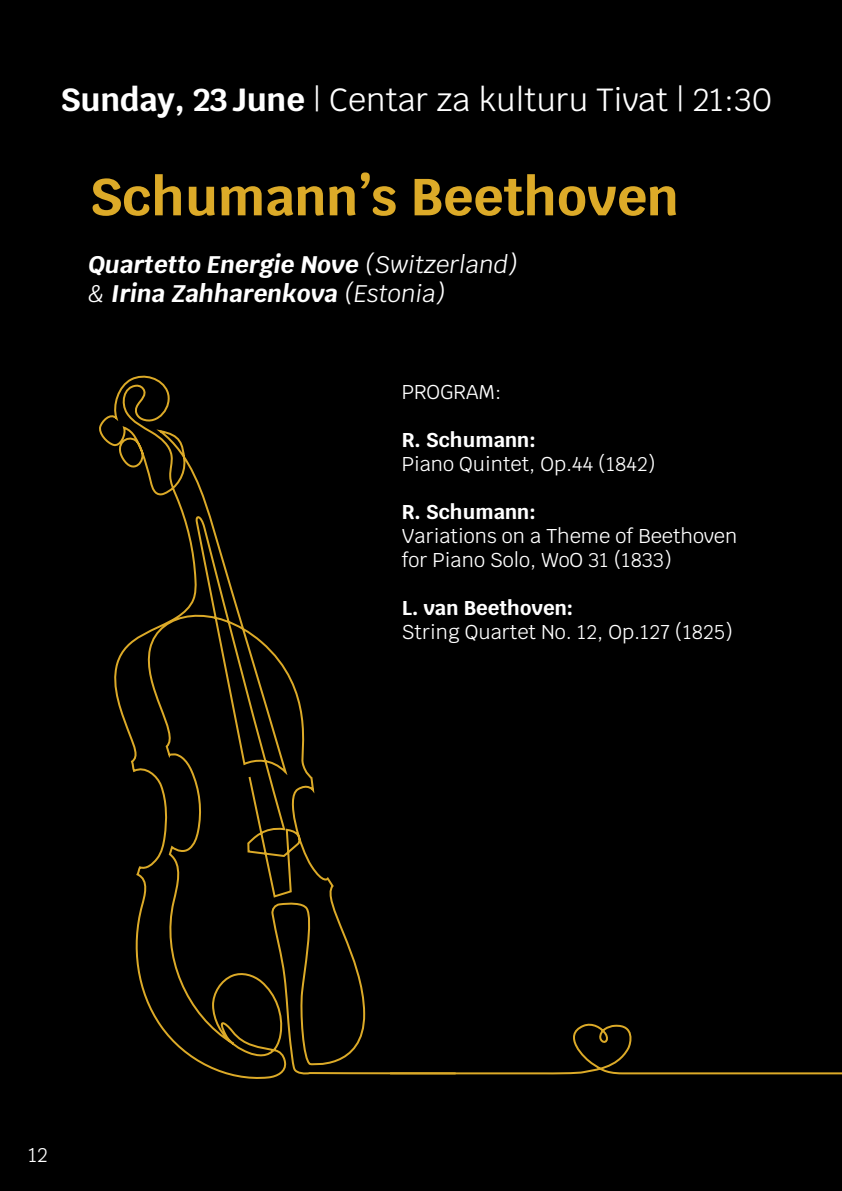
<style>
.page{position:relative;width:842px;height:1191px;background:#000}
.page>*{position:absolute;margin:0;border:0;box-sizing:border-box;transform-origin:0 0}
.t1{font:700 52px "Krub";color:#dcaa28}
.t2{font:32px "Krub";color:#fff}
.t3{font:italic 700 24px/28.8px "Krub";color:#fff}
.t4{font:20px/24px "Krub";color:#fff}
.t5{font:700 20px "Krub";color:#fff}
.s1{font-weight:700}
.s2{font-weight:400}
</style>
<div class="page">
<svg style="left:458px;top:1023px;width:384px;height:52px"></svg>
<svg style="left:99px;top:375px;width:359px;height:704px"></svg>
<h2 class="t2" style="left:60px;top:73px;width:713px"><span class="s1">Sunday, 23 June</span> | Centar za kulturu Tivat | 21:30</h2>
<h1 class="t1" style="left:89px;top:167px;width:591px">Schumann’s Beethoven</h1>
<p class="t3" style="left:89px;top:250px;width:430px">Quartetto Energie Nove <span class="s2">(Switzerland) &amp;</span> Irina Zahharenkova <span class="s2">(Estonia)</span></p>
<p class="t4" style="left:402px;top:379px;width:101px">PROGRAM:</p>
<p class="t5" style="left:402px;top:428px;width:136px">R. Schumann:</p>
<p class="t4" style="left:402px;top:451px;width:255px">Piano Quintet, Op.44 (1842)</p>
<p class="t5" style="left:402px;top:500px;width:136px">R. Schumann:</p>
<p class="t4" style="left:402px;top:523px;width:337px">Variations on a Theme of Beethoven for Piano Solo, WoO 31 (1833)</p>
<p class="t5" style="left:402px;top:596px;width:173px">L. van Beethoven:</p>
<p class="t4" style="left:402px;top:619px;width:333px">String Quartet No. 12, Op.127 (1825)</p>
<p class="t4" style="left:28px;top:1143px;width:21px">12</p>
</div>
